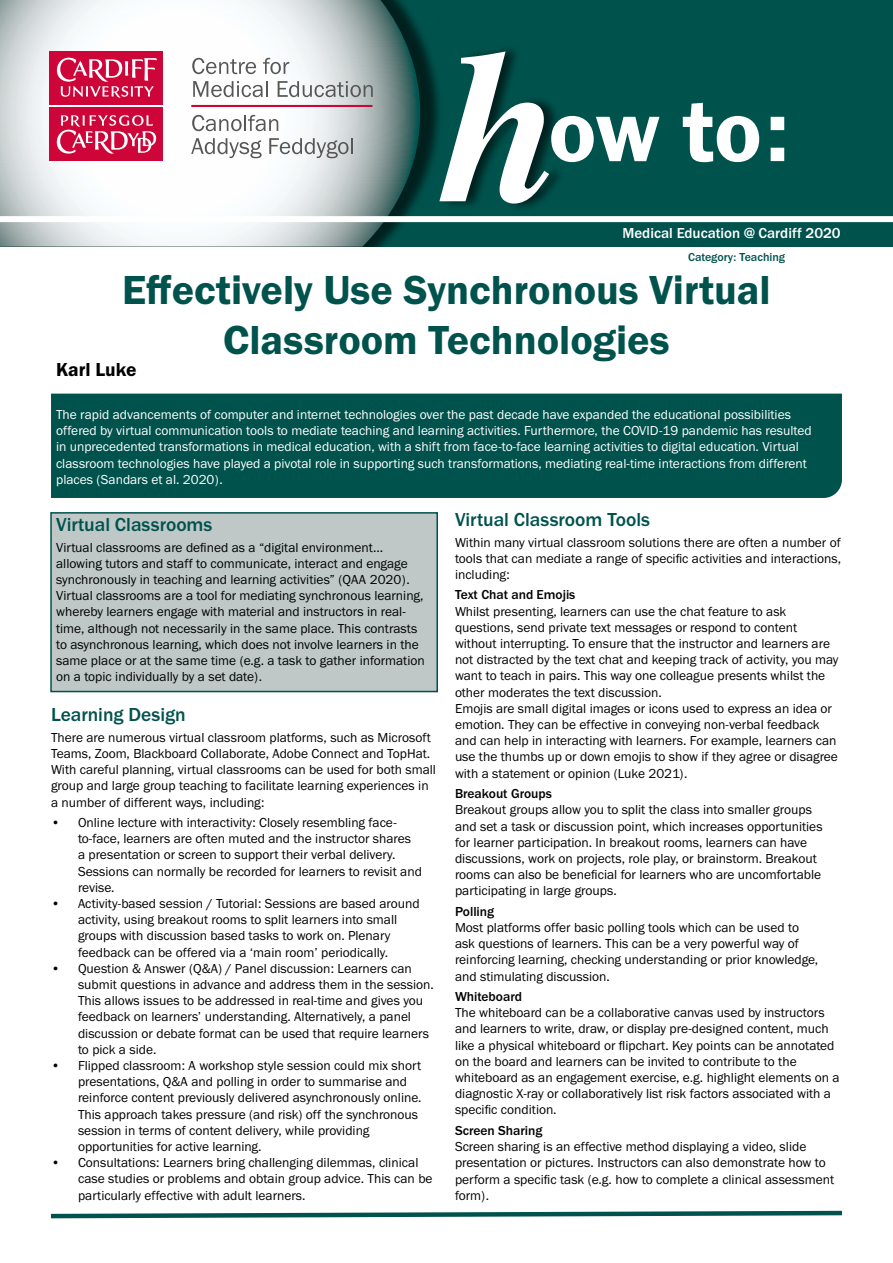
<style>
.page{position:relative;width:893px;height:1263px;background:#fff}
.page>*{position:absolute;margin:0;border:0;box-sizing:border-box;transform-origin:0 0}
.t1{font:42px/50.4px "Franklin Gothic URW Dem";color:#00524d;text-align:center}
.t2{font:500 19.5px "Franklin Gothic URW";color:#00524d}
.t3{font:19.5px "Franklin Gothic URW Dem";letter-spacing:-.005em;color:#000}
.t4{font:500 15px "Franklin Gothic URW";color:#fff}
.t5{font:13.5px/16.2px "Franklin Gothic URW Boo";color:#000}
.t6{font:13.5px/16.2px "Franklin Gothic URW Boo";color:#fff}
.t7{font:500 13.5px "Franklin Gothic URW";color:#000}
.t8{font:500 12px "Franklin Gothic URW";color:#00524d}
</style>
<div class="page">
<div style="left:0;top:0;width:893px;height:247px;background:#00524d"></div>
<div style="left:0;top:0;width:443px;height:247px;background:#000;opacity:.6"></div>
<svg style="left:0;top:0;width:420px;height:247px;background:#ced6d7"></svg>
<hr style="left:50px;top:104px;width:113px;height:4px;background:#fff">
<div style="left:50px;top:107px;width:113px;height:53px;background:#ce0538"></div>
<svg style="left:57px;top:115px;width:100px;height:39px"></svg>
<div style="left:50px;top:51px;width:113px;height:54px;background:#ce0538"></div>
<svg style="left:57px;top:58px;width:100px;height:40px"></svg>
<hr style="left:191px;top:105px;width:181px;height:2px;background:#ce0538">
<svg style="left:192px;top:58px;width:64px;height:16px"></svg>
<svg style="left:263px;top:58px;width:26px;height:16px"></svg>
<svg style="left:193px;top:81px;width:75px;height:16px"></svg>
<svg style="left:278px;top:81px;width:95px;height:16px;background:#b8bcbc"></svg>
<svg style="left:192px;top:115px;width:86px;height:16px"></svg>
<svg style="left:191px;top:138px;width:71px;height:20px"></svg>
<svg style="left:269px;top:138px;width:84px;height:20px;background:#c4c6c7"></svg>
<div style="left:0;top:216px;width:893px;height:6px;background:#fff"></div>
<svg style="left:51px;top:1210px;width:791px;height:9px"></svg>
<div style="left:441px;top:44px;width:124px;height:167px;background:#00524d"></div>
<svg style="left:439px;top:51px;width:345px;height:153px"></svg>
<div style="left:51px;top:394px;width:791px;height:104px;background:#00524d"></div>
<div style="left:50px;top:512px;width:388px;height:180px;background:#bfc7c7;border:2px solid #00514c"></div>
<p class="t4" style="left:622px;top:223px;width:220px">Medical Education @ Cardiff 2020</p>
<p class="t8" style="left:688px;top:250px;width:99px">Category: Teaching</p>
<h1 class="t1" style="left:122px;top:264px;width:650px">Effectively Use Synchronous Virtual<br>Classroom Technologies</h1>
<h2 class="t3" style="left:56px;top:358px;width:82px">Karl Luke</h2>
<p class="t6" style="left:56px;top:406px;width:757px">The rapid advancements of computer and internet technologies over the past decade have expanded the educational possibilities offered by virtual communication tools to mediate teaching and learning activities. Furthermore, the COVID-19 pandemic has resulted in unprecedented transformations in medical education, with a shift from face-to-face learning activities to digital education. Virtual classroom technologies have played a pivotal role in supporting such transformations, mediating real-time interactions from different places (Sandars et al. 2020).</p>
<h2 class="t2" style="left:56px;top:513px;width:158px">Virtual Classrooms</h2>
<p class="t5" style="left:56px;top:539px;width:370px">Virtual classrooms are defined as a “digital environment… allowing tutors and staff to communicate, interact and engage synchronously in teaching and learning activities” (QAA 2020).<br>Virtual classrooms are a tool for mediating synchronous learning, whereby learners engage with material and instructors in real&shy;time, although not necessarily in the same place. This contrasts to asynchronous learning, which does not involve learners in the same place or at the same time (e.g. a task to gather information on a topic individually by a set date).</p>
<h2 class="t2" style="left:51px;top:703px;width:136px">Learning Design</h2>
<p class="t5" style="left:51px;top:729px;width:386px">There are numerous virtual classroom platforms, such as Microsoft Teams, Zoom, Blackboard Collaborate, Adobe Connect and TopHat.<br>With careful planning, virtual classrooms can be used for both small group and large group teaching to facilitate learning experiences in a number of different ways, including:</p>
<p class="t5" style="left:78px;top:814px;width:345px;text-indent:-27px">• Online lecture with interactivity: Closely resembling face&shy;to-face, learners are often muted and the instructor shares<br>a presentation or screen to support their verbal delivery.<br>Sessions can normally be recorded for learners to revisit and revise.</p>
<p class="t5" style="left:51px;top:895px;width:370px;text-align:center">• Activity-based session / Tutorial: Sessions are based around activity, using breakout rooms to split learners into small<br>groups with discussion based tasks to work on. Plenary<br>feedback can be offered via a ‘main room’ periodically.</p>
<p class="t5" style="left:78px;top:960px;width:357px;text-indent:-27px">• Question &amp; Answer (Q&amp;A) / Panel discussion: Learners can submit questions in advance and address them in the session.<br>This allows issues to be addressed in real-time and gives you feedback on learners’ understanding. Alternatively, a panel discussion or debate format can be used that require learners to pick a side.</p>
<p class="t5" style="left:78px;top:1057px;width:345px;text-indent:-27px">• Flipped classroom: A workshop style session could mix short presentations, Q&amp;A and polling in order to summarise and reinforce content previously delivered asynchronously online.<br>This approach takes pressure (and risk) off the synchronous session in terms of content delivery, while providing opportunities for active learning.</p>
<p class="t5" style="left:78px;top:1154px;width:356px;text-indent:-27px">• Consultations: Learners bring challenging dilemmas, clinical case studies or problems and obtain group advice. This can be particularly effective with adult learners.</p>
<h2 class="t2" style="left:455px;top:507px;width:196px">Virtual Classroom Tools</h2>
<p class="t5" style="left:455px;top:534px;width:388px;text-align:justify">Within many virtual classroom solutions there are often a number of tools that can mediate a range of specific activities and interactions, including:</p>
<p class="t7" style="left:455px;top:586px;width:122px">Text Chat and Emojis</p>
<p class="t5" style="left:455px;top:603px;width:385px">Whilst presenting, learners can use the chat feature to ask questions, send private text messages or respond to content without interrupting. To ensure that the instructor and learners are not distracted by the text chat and keeping track of activity, you may want to teach in pairs. This way one colleague presents whilst the other moderates the text discussion.<br>Emojis are small digital images or icons used to express an idea or emotion. They can be effective in conveying non-verbal feedback and can help in interacting with learners. For example, learners can use the thumbs up or down emojis to show if they agree or disagree with a statement or opinion (Luke 2021).</p>
<p class="t7" style="left:455px;top:785px;width:98px">Breakout Groups</p>
<p class="t5" style="left:455px;top:801px;width:369px">Breakout groups allow you to split the class into smaller groups and set a task or discussion point, which increases opportunities for learner participation. In breakout rooms, learners can have discussions, work on projects, role play, or brainstorm. Breakout rooms can also be beneficial for learners who are uncomfortable participating in large groups.</p>
<p class="t7" style="left:455px;top:903px;width:41px">Polling</p>
<p class="t5" style="left:455px;top:919px;width:365px">Most platforms offer basic polling tools which can be used to ask questions of learners. This can be a very powerful way of reinforcing learning, checking understanding or prior knowledge, and stimulating discussion.</p>
<p class="t7" style="left:455px;top:988px;width:69px">Whiteboard</p>
<p class="t5" style="left:455px;top:1004px;width:386px">The whiteboard can be a collaborative canvas used by instructors and learners to write, draw, or display pre-designed content, much like a physical whiteboard or flipchart. Key points can be annotated on the board and learners can be invited to contribute to the whiteboard as an engagement exercise, e.g. highlight elements on a diagnostic X-ray or collaboratively list risk factors associated with a specific condition.</p>
<p class="t7" style="left:455px;top:1122px;width:89px">Screen Sharing</p>
<p class="t5" style="left:455px;top:1138px;width:381px">Screen sharing is an effective method displaying a video, slide presentation or pictures. Instructors can also demonstrate how to perform a specific task (e.g. how to complete a clinical assessment form).</p>
</div>
